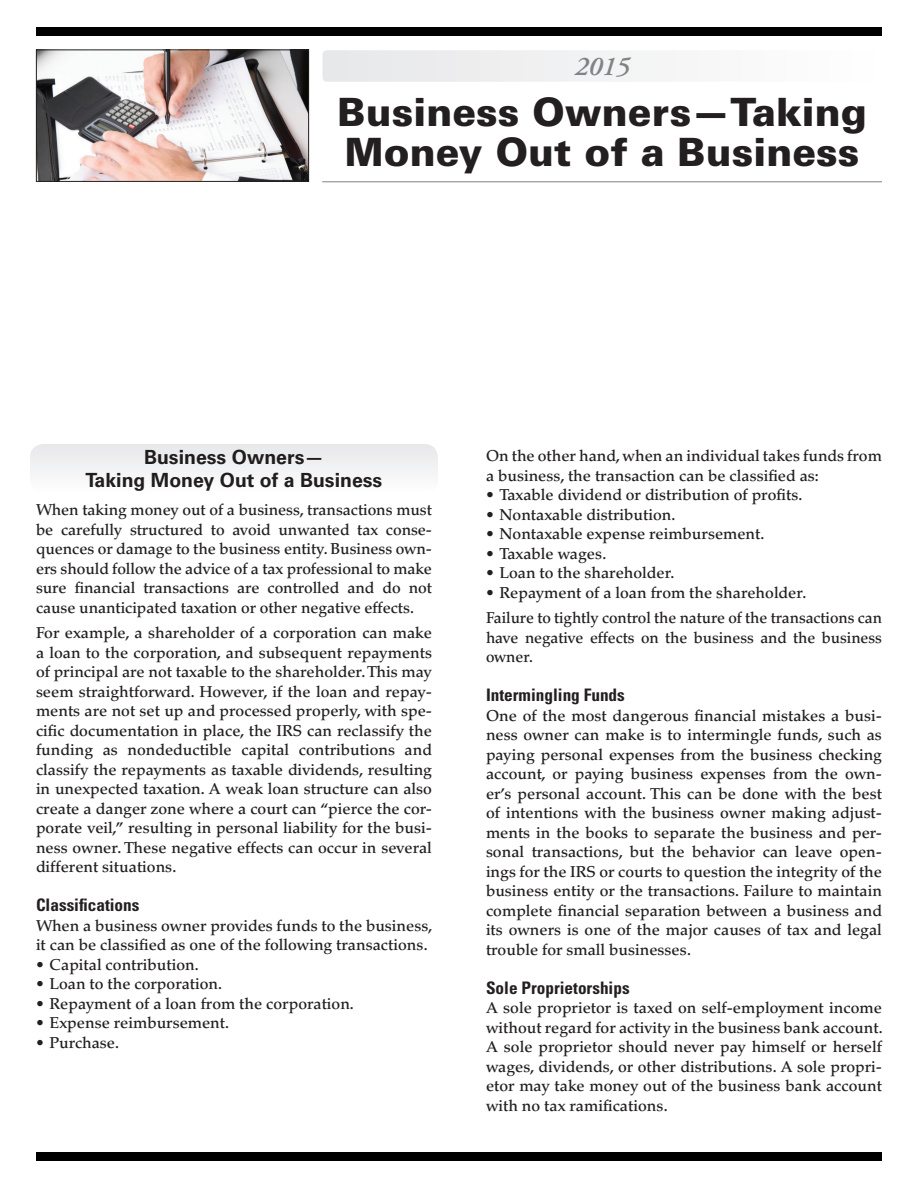
<style>
.page{position:relative;width:918px;height:1188px;background:#fff}
.page>*{position:absolute;margin:0;border:0;box-sizing:border-box;transform-origin:0 0}
.t1{font:900 39px/40.5px "Univers LT Std";color:#231f20}
.t2{font:italic 600 27px "Adobe Garamond Pro";color:#808285}
.t3{font:700 19.5px/22.5px "Univers LT Std";color:#231f20;text-align:center}
.t4{font:700 condensed 17.25px "Univers LT Std";color:#231f20}
.t5{font:500 15.75px/19.5px "Palatino LT Std";color:#231f20;text-align:justify}
</style>
<div class="page">
<hr style="left:322px;top:181px;width:560px;height:1px;background:#808285">
<div style="left:30px;top:444px;width:408px;height:50px;background:#f2f3f4;border-radius:14px"></div>
<div style="left:322px;top:50px;width:560px;height:32px;background:#f2f3f4;border-radius:4px"></div>
<img style="left:38px;top:52px;width:269px;height:128px">
<div style="left:36px;top:50px;width:273px;height:132px;border:1px solid #231f20"></div>
<div style="left:36px;top:27px;width:846px;height:9px;background:#000"></div>
<div style="left:36px;top:1152px;width:846px;height:9px;background:#000"></div>
<h2 class="t2" style="left:575px;top:51px;width:57px">2015</h2>
<h1 class="t1" style="left:338px;top:91px;width:531px">Business Owners—Taking<br>Money Out of a Business</h1>
<p class="t3" style="left:86px;top:446px;width:298px">Business Owners—<br>Taking Money Out of a Business</p>
<p class="t5" style="left:36px;top:500px;width:398px">When taking money out of a business, transactions must be carefully structured to avoid unwanted tax conse&shy;quences or damage to the business entity. Business own&shy;ers should follow the advice of a tax professional to make sure financial transactions are controlled and do not cause unanticipated taxation or other negative effects.</p>
<p class="t5" style="left:36px;top:623px;width:398px">For example, a shareholder of a corporation can make a loan to the corporation, and subsequent repayments of principal are not taxable to the shareholder. This may seem straightforward. However, if the loan and repay&shy;ments are not set up and processed properly, with spe&shy;cific documentation in place, the IRS can reclassify the funding as nondeductible capital contributions and classify the repayments as taxable dividends, resulting in unexpected taxation. A weak loan structure can also create a danger zone where a court can “pierce the cor&shy;porate veil,” resulting in personal liability for the busi&shy;ness owner. These negative effects can occur in several different situations.</p>
<p class="t4" style="left:36px;top:894px;width:105px">Classifications</p>
<p class="t5" style="left:36px;top:916px;width:398px">When a business owner provides funds to the business, it can be classified as one of the following transactions.</p>
<p class="t5" style="left:36px;top:955px;width:164px">• Capital contribution.</p>
<p class="t5" style="left:36px;top:974px;width:188px">• Loan to the corporation.</p>
<p class="t5" style="left:36px;top:994px;width:319px">• Repayment of a loan from the corporation.</p>
<p class="t5" style="left:36px;top:1013px;width:195px">• Expense reimbursement.</p>
<p class="t5" style="left:36px;top:1033px;width:85px">• Purchase.</p>
<p class="t5" style="left:486px;top:447px;width:398px">On the other hand, when an individual takes funds from a business, the transaction can be classified as:</p>
<p class="t5" style="left:486px;top:486px;width:318px">• Taxable dividend or distribution of profits.</p>
<p class="t5" style="left:486px;top:505px;width:191px">• Nontaxable distribution.</p>
<p class="t5" style="left:486px;top:525px;width:280px">• Nontaxable expense reimbursement.</p>
<p class="t5" style="left:486px;top:544px;width:122px">• Taxable wages.</p>
<p class="t5" style="left:486px;top:564px;width:190px">• Loan to the shareholder.</p>
<p class="t5" style="left:486px;top:580px;width:398px;line-height:25.5px">• Repayment of a loan from the shareholder.<br>Failure to tightly control the nature of the transactions can</p>
<p class="t5" style="left:486px;top:628px;width:397px">have negative effects on the business and the business owner.</p>
<p class="t4" style="left:486px;top:685px;width:140px">Intermingling Funds</p>
<p class="t5" style="left:486px;top:706px;width:398px">One of the most dangerous financial mistakes a busi&shy;ness owner can make is to intermingle funds, such as paying personal expenses from the business checking account, or paying business expenses from the own&shy;er’s personal account. This can be done with the best of intentions with the business owner making adjust&shy;ments in the books to separate the business and per&shy;sonal transactions, but the behavior can leave open&shy;ings for the IRS or courts to question the integrity of the business entity or the transactions. Failure to maintain complete financial separation between a business and its owners is one of the major causes of tax and legal trouble for small businesses.</p>
<p class="t4" style="left:486px;top:977px;width:145px">Sole Proprietorships</p>
<p class="t5" style="left:486px;top:999px;width:398px">A sole proprietor is taxed on self-employment income without regard for activity in the business bank account.<br>A sole proprietor should never pay himself or herself wages, dividends, or other distributions. A sole propri&shy;etor may take money out of the business bank account with no tax ramifications.</p>
</div>
